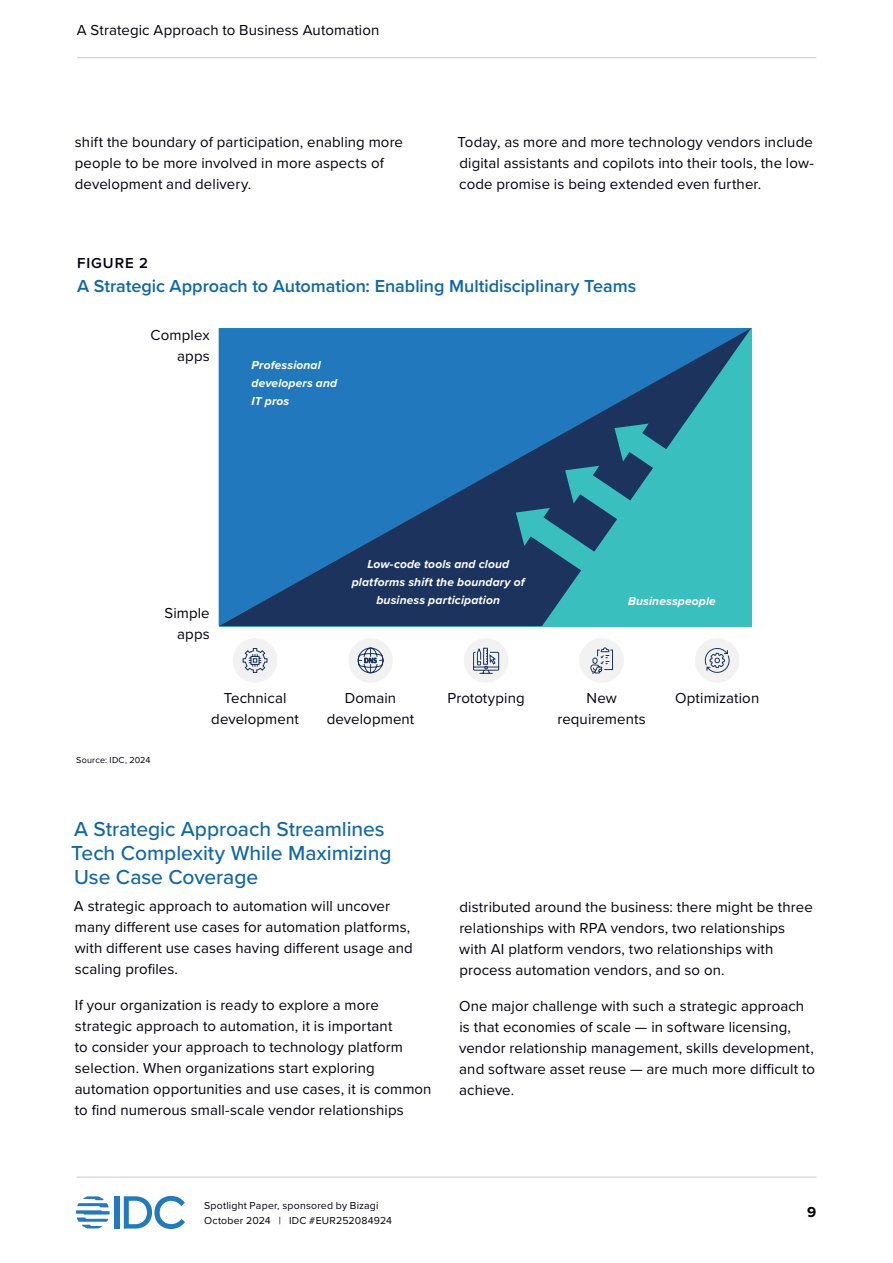
<style>
.page{position:relative;width:893px;height:1263px;background:#fff}
.page>*{position:absolute;margin:0;border:0;box-sizing:border-box;transform-origin:0 0}
.t1{font:500 21px/24px "Proxima Nova";letter-spacing:-.005em;color:#1167a6}
.t2{font:600 18px "Proxima Nova";letter-spacing:-.005em;color:#1167a6}
.t3{font:15px/21px "Proxima Nova";letter-spacing:.005em;color:#01010f}
.t4{font:600 15px "Proxima Nova";letter-spacing:.06em;color:#01010f}
.t5{font:700 15px "Proxima Nova";color:#000}
.t6{font:italic 700 12px/18px "Proxima Nova";letter-spacing:.015em;color:#fff}
.t7{font:10.5px/15px "Proxima Nova";letter-spacing:.02em;color:#01010f}
.t8{font:9px "Proxima Nova";letter-spacing:.02em;color:#01010f}
</style>
<div class="page">
<hr style="left:77px;top:1177px;width:739px;height:1px;background:#ccc">
<hr style="left:77px;top:57px;width:739px;height:1px;background:#ccc">
<div style="left:115px;top:1196px;width:5px;height:32px;background:#2279bc"></div>
<svg style="left:124px;top:1196px;width:60px;height:33px"></svg>
<svg style="left:76px;top:1196px;width:34px;height:32px"></svg>
<svg style="left:219px;top:328px;width:532px;height:298px;background:#2373a5"></svg>
<svg style="left:516px;top:424px;width:178px;height:147px;background:#2b8094"></svg>
<div style="left:233px;top:638px;width:44px;height:45px;background:#f2f2f2;border-radius:50%"></div>
<div style="left:348px;top:638px;width:45px;height:45px;background:#f2f2f2;border-radius:50%"></div>
<div style="left:464px;top:638px;width:44px;height:45px;background:#f2f2f2;border-radius:50%"></div>
<div style="left:579px;top:638px;width:45px;height:45px;background:#f2f2f2;border-radius:50%"></div>
<div style="left:695px;top:638px;width:44px;height:45px;background:#f2f2f2;border-radius:50%"></div>
<svg style="left:704px;top:648px;width:26px;height:25px"></svg>
<svg style="left:242px;top:648px;width:26px;height:25px"></svg>
<svg style="left:357px;top:647px;width:27px;height:26px"></svg>
<svg style="left:473px;top:647px;width:26px;height:27px"></svg>
<svg style="left:590px;top:647px;width:23px;height:27px"></svg>
<p class="t3" style="left:77px;top:18px;width:304px">A Strategic Approach to Business Automation</p>
<p class="t3" style="left:75px;top:131px;width:330px">shift the boundary of participation, enabling more people to be more involved in more aspects of development and delivery.</p>
<p class="t3" style="left:457px;top:131px;width:358px;text-align:justify">Today, as more and more technology vendors include digital assistants and copilots into their tools, the low&shy;code promise is being extended even further.</p>
<p class="t4" style="left:77px;top:252px;width:72px">FIGURE 2</p>
<p class="t2" style="left:77px;top:273px;width:561px">A Strategic Approach to Automation: Enabling Multidisciplinary Teams</p>
<p class="t3" style="left:151px;top:324px;width:61px;text-align:right">Complex apps</p>
<p class="t6" style="left:252px;top:356px;width:87px">Professional developers and<br>IT pros</p>
<p class="t3" style="left:164px;top:601px;width:47px;text-align:right">Simple apps</p>
<p class="t6" style="left:352px;top:555px;width:175px;text-align:center">Low-code tools and cloud platforms shift the boundary of business participation</p>
<p class="t6" style="left:628px;top:592px;width:89px">Businesspeople</p>
<p class="t8" style="left:76px;top:753px;width:76px">Source: IDC, 2024</p>
<p class="t3" style="left:448px;top:687px;width:79px">Prototyping</p>
<p class="t3" style="left:675px;top:687px;width:86px">Optimization</p>
<p class="t3" style="left:211px;top:687px;width:89px;text-align:center">Technical development</p>
<p class="t3" style="left:327px;top:687px;width:89px;text-align:center">Domain development</p>
<p class="t3" style="left:557px;top:687px;width:90px;text-align:center">New requirements</p>
<h1 class="t1" style="left:71px;top:816px;width:322px">A Strategic Approach Streamlines<br>Tech Complexity While Maximizing<br>Use Case Coverage</h1>
<p class="t3" style="left:74px;top:894px;width:340px">A strategic approach to automation will uncover many different use cases for automation platforms, with different use cases having different usage and scaling profiles.</p>
<p class="t3" style="left:75px;top:993px;width:358px">If your organization is ready to explore a more strategic approach to automation, it is important<br>to consider your approach to technology platform selection. When organizations start exploring automation opportunities and use cases, it is common to find numerous small-scale vendor relationships</p>
<p class="t3" style="left:459px;top:896px;width:355px">distributed around the business: there might be three relationships with RPA vendors, two relationships with AI platform vendors, two relationships with process automation vendors, and so on.</p>
<p class="t3" style="left:459px;top:995px;width:357px">One major challenge with such a strategic approach is that economies of scale — in software licensing, vendor relationship management, skills development, and software asset reuse — are much more difficult to achieve.</p>
<p class="t7" style="left:204px;top:1198px;width:189px">Spotlight Paper, sponsored by Bizagi<br>October 2024 | IDC #EUR252084924</p>
<p class="t5" style="left:807px;top:1201px;width:11px">9</p>
</div>
